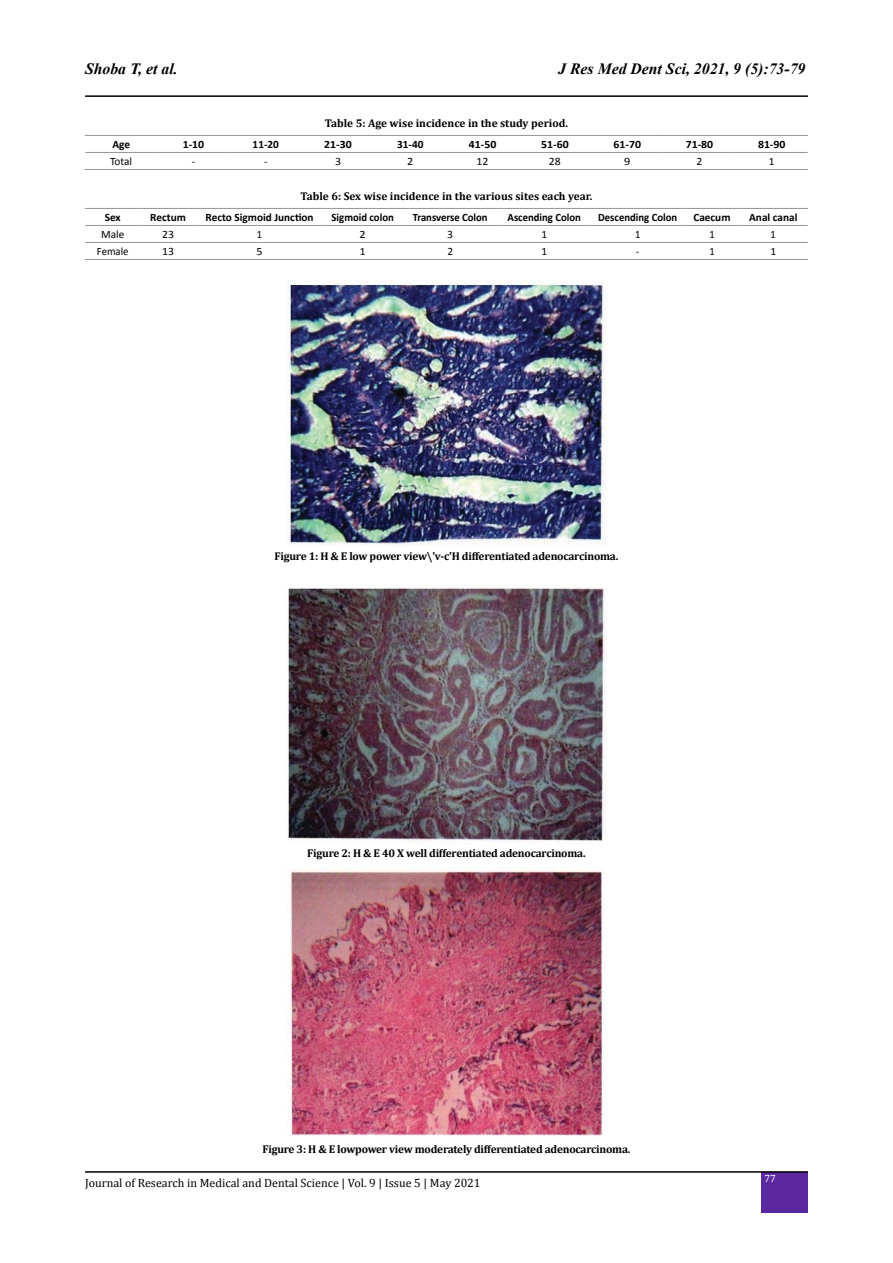
<style>
.page{position:relative;width:893px;height:1263px;background:#fff}
.page>*{position:absolute;margin:0;border:0;box-sizing:border-box;transform-origin:0 0}
.t1{font:italic 700 15.75px "Times New Roman";color:#000}
.t2{font:12px "Cambria";color:#000}
.t3{font:700 11.25px "Cambria";letter-spacing:-.02em;color:#000}
.t4{font:700 11.25px "Cambria";color:#000}
.t5{font:700 11.25px "Calibri";color:#000}
.t6{font:700 11.25px "Calibri";color:#000;scale:.95 1}
.t7{font:700 11.25px "Calibri";color:#000;scale:1.05 1}
.t8{font:11.25px "Calibri";color:#000}
.t9{font:11.25px "Calibri";color:#000;scale:1.05 1}
.t10{font:11.25px "Calibri";color:#000;scale:.95 1}
.t11{font:11.25px "Calibri";color:#000;scale:.93 1}
.t12{font:11.25px "Calibri";color:#000;scale:1.08 1}
.t13{font:11.25px "Calibri";color:#000;scale:1.06 1}
.t14{font:11.25px "Calibri";color:#000;scale:1.09 1}
.t15{font:11.25px "Calibri";color:#000;scale:1.04 1}
.t16{font:11.25px "Calibri";color:#000;scale:1.07 1}
.t17{font:10.5px "Cambria";color:#fff}
</style>
<div class="page">
<hr style="left:85px;top:95px;width:723px;height:2px;background:#000">
<div style="left:762px;top:1172px;width:46px;height:41px;background:#5b289f"></div>
<hr style="left:85px;top:1171px;width:723px;height:2px;background:#000">
<hr style="left:85px;top:135px;width:72px;height:1px;background:#939598">
<hr style="left:157px;top:135px;width:73px;height:1px;background:#939598">
<hr style="left:230px;top:135px;width:72px;height:1px;background:#939598">
<hr style="left:302px;top:135px;width:72px;height:1px;background:#939598">
<hr style="left:374px;top:135px;width:72px;height:1px;background:#939598">
<hr style="left:446px;top:135px;width:73px;height:1px;background:#939598">
<hr style="left:519px;top:135px;width:72px;height:1px;background:#939598">
<hr style="left:591px;top:135px;width:72px;height:1px;background:#939598">
<hr style="left:663px;top:135px;width:73px;height:1px;background:#939598">
<hr style="left:736px;top:135px;width:72px;height:1px;background:#939598">
<hr style="left:85px;top:152px;width:72px;height:1px;background:#939598">
<hr style="left:157px;top:152px;width:73px;height:1px;background:#939598">
<hr style="left:230px;top:152px;width:72px;height:1px;background:#939598">
<hr style="left:302px;top:152px;width:72px;height:1px;background:#939598">
<hr style="left:374px;top:152px;width:72px;height:1px;background:#939598">
<hr style="left:446px;top:152px;width:73px;height:1px;background:#939598">
<hr style="left:519px;top:152px;width:72px;height:1px;background:#939598">
<hr style="left:591px;top:152px;width:72px;height:1px;background:#939598">
<hr style="left:663px;top:152px;width:73px;height:1px;background:#939598">
<hr style="left:736px;top:152px;width:72px;height:1px;background:#939598">
<hr style="left:85px;top:169px;width:72px;height:1px;background:#939598">
<hr style="left:157px;top:169px;width:73px;height:1px;background:#939598">
<hr style="left:230px;top:169px;width:72px;height:1px;background:#939598">
<hr style="left:302px;top:169px;width:72px;height:1px;background:#939598">
<hr style="left:374px;top:169px;width:72px;height:1px;background:#939598">
<hr style="left:446px;top:169px;width:73px;height:1px;background:#939598">
<hr style="left:519px;top:169px;width:72px;height:1px;background:#939598">
<hr style="left:591px;top:169px;width:72px;height:1px;background:#939598">
<hr style="left:663px;top:169px;width:73px;height:1px;background:#939598">
<hr style="left:736px;top:169px;width:72px;height:1px;background:#939598">
<hr style="left:85px;top:208px;width:55px;height:1px;background:#939598">
<hr style="left:140px;top:208px;width:56px;height:1px;background:#939598">
<hr style="left:196px;top:208px;width:127px;height:1px;background:#939598">
<hr style="left:323px;top:208px;width:79px;height:1px;background:#939598">
<hr style="left:402px;top:208px;width:96px;height:1px;background:#939598">
<hr style="left:498px;top:208px;width:92px;height:1px;background:#939598">
<hr style="left:590px;top:208px;width:95px;height:1px;background:#939598">
<hr style="left:685px;top:208px;width:54px;height:1px;background:#939598">
<hr style="left:739px;top:208px;width:69px;height:1px;background:#939598">
<hr style="left:85px;top:225px;width:55px;height:1px;background:#939598">
<hr style="left:140px;top:225px;width:56px;height:1px;background:#939598">
<hr style="left:196px;top:225px;width:127px;height:1px;background:#939598">
<hr style="left:323px;top:225px;width:79px;height:1px;background:#939598">
<hr style="left:402px;top:225px;width:96px;height:1px;background:#939598">
<hr style="left:498px;top:225px;width:92px;height:1px;background:#939598">
<hr style="left:590px;top:225px;width:95px;height:1px;background:#939598">
<hr style="left:685px;top:225px;width:54px;height:1px;background:#939598">
<hr style="left:739px;top:225px;width:69px;height:1px;background:#939598">
<hr style="left:85px;top:242px;width:55px;height:1px;background:#939598">
<hr style="left:140px;top:242px;width:56px;height:1px;background:#939598">
<hr style="left:196px;top:242px;width:127px;height:1px;background:#939598">
<hr style="left:323px;top:242px;width:79px;height:1px;background:#939598">
<hr style="left:402px;top:242px;width:96px;height:1px;background:#939598">
<hr style="left:498px;top:242px;width:92px;height:1px;background:#939598">
<hr style="left:590px;top:242px;width:95px;height:1px;background:#939598">
<hr style="left:685px;top:242px;width:54px;height:1px;background:#939598">
<hr style="left:739px;top:242px;width:69px;height:1px;background:#939598">
<hr style="left:85px;top:259px;width:55px;height:1px;background:#939598">
<hr style="left:140px;top:259px;width:56px;height:1px;background:#939598">
<hr style="left:196px;top:259px;width:127px;height:1px;background:#939598">
<hr style="left:323px;top:259px;width:79px;height:1px;background:#939598">
<hr style="left:402px;top:259px;width:96px;height:1px;background:#939598">
<hr style="left:498px;top:259px;width:92px;height:1px;background:#939598">
<hr style="left:590px;top:259px;width:95px;height:1px;background:#939598">
<hr style="left:685px;top:259px;width:54px;height:1px;background:#939598">
<hr style="left:739px;top:259px;width:69px;height:1px;background:#939598">
<img style="left:287px;top:281px;width:319px;height:266px">
<img style="left:287px;top:588px;width:319px;height:256px">
<img style="left:288px;top:868px;width:317px;height:268px">
<h1 class="t1" style="left:85px;top:58px;width:94px">Shoba T, et al.</h1>
<h1 class="t1" style="left:558px;top:58px;width:249px">J Res Med Dent Sci, 2021, 9 (5):73-79</h1>
<p class="t4" style="left:325px;top:115px;width:245px">Table 5: Age wise incidence in the study period.</p>
<p class="t5" style="left:112px;top:137px;width:19px">Age</p>
<p class="t7" style="left:183px;top:137px;width:22px">1-10</p>
<p class="t5" style="left:253px;top:137px;width:28px">11-20</p>
<p class="t7" style="left:324px;top:137px;width:28px">21-30</p>
<p class="t5" style="left:397px;top:137px;width:28px">31-40</p>
<p class="t7" style="left:469px;top:137px;width:28px">41-50</p>
<p class="t7" style="left:541px;top:137px;width:28px">51-60</p>
<p class="t7" style="left:613px;top:137px;width:28px">61-70</p>
<p class="t7" style="left:686px;top:137px;width:28px">71-80</p>
<p class="t7" style="left:758px;top:137px;width:28px">81-90</p>
<p class="t8" style="left:110px;top:154px;width:24px">Total</p>
<p class="t8" style="left:192px;top:154px;width:5px">-</p>
<p class="t8" style="left:264px;top:154px;width:5px">-</p>
<p class="t13" style="left:335px;top:154px;width:7px">3</p>
<p class="t12" style="left:407px;top:154px;width:7px">2</p>
<p class="t9" style="left:477px;top:154px;width:13px">12</p>
<p class="t9" style="left:549px;top:154px;width:13px">28</p>
<p class="t14" style="left:624px;top:154px;width:7px">9</p>
<p class="t15" style="left:696px;top:154px;width:7px">2</p>
<p class="t8" style="left:769px;top:154px;width:7px">1</p>
<p class="t4" style="left:300px;top:188px;width:293px">Table 6: Sex wise incidence in the various sites each year.</p>
<p class="t5" style="left:105px;top:210px;width:17px">Sex</p>
<p class="t5" style="left:150px;top:210px;width:37px">Rectum</p>
<p class="t5" style="left:206px;top:210px;width:110px">Recto Sigmoid Junction</p>
<p class="t6" style="left:332px;top:210px;width:67px">Sigmoid colon</p>
<p class="t6" style="left:413px;top:210px;width:80px">Transverse Colon</p>
<p class="t6" style="left:507px;top:210px;width:79px">Ascending Colon</p>
<p class="t6" style="left:598px;top:210px;width:85px">Descending Colon</p>
<p class="t5" style="left:693px;top:210px;width:39px">Caecum</p>
<p class="t5" style="left:749px;top:210px;width:50px">Anal canal</p>
<p class="t8" style="left:101px;top:227px;width:25px">Male</p>
<p class="t9" style="left:162px;top:227px;width:13px">23</p>
<p class="t11" style="left:257px;top:227px;width:7px">1</p>
<p class="t12" style="left:360px;top:227px;width:7px">2</p>
<p class="t9" style="left:447px;top:227px;width:7px">3</p>
<p class="t8" style="left:541px;top:227px;width:7px">1</p>
<p class="t11" style="left:635px;top:227px;width:7px">1</p>
<p class="t11" style="left:709px;top:227px;width:7px">1</p>
<p class="t11" style="left:771px;top:227px;width:7px">1</p>
<p class="t10" style="left:97px;top:244px;width:35px">Female</p>
<p class="t9" style="left:162px;top:244px;width:13px">13</p>
<p class="t16" style="left:257px;top:244px;width:7px">5</p>
<p class="t8" style="left:360px;top:244px;width:7px">1</p>
<p class="t8" style="left:447px;top:244px;width:7px">2</p>
<p class="t8" style="left:541px;top:244px;width:7px">1</p>
<p class="t8" style="left:636px;top:244px;width:5px">-</p>
<p class="t11" style="left:709px;top:244px;width:7px">1</p>
<p class="t8" style="left:770px;top:244px;width:7px">1</p>
<p class="t3" style="left:275px;top:548px;width:345px">Figure 1: H &amp; E low power view\'v-c'H differentiated adenocarcinoma.</p>
<p class="t3" style="left:307px;top:845px;width:280px">Figure 2: H &amp; E 40 X well differentiated adenocarcinoma.</p>
<p class="t3" style="left:262px;top:1141px;width:370px">Figure 3: H &amp; E lowpower view moderately differentiated adenocarcinoma.</p>
<p class="t2" style="left:85px;top:1176px;width:397px">Journal of Research in Medical and Dental Science | Vol. 9 | Issue 5 | May 2021</p>
<p class="t17" style="left:764px;top:1172px;width:13px">77</p>
</div>
